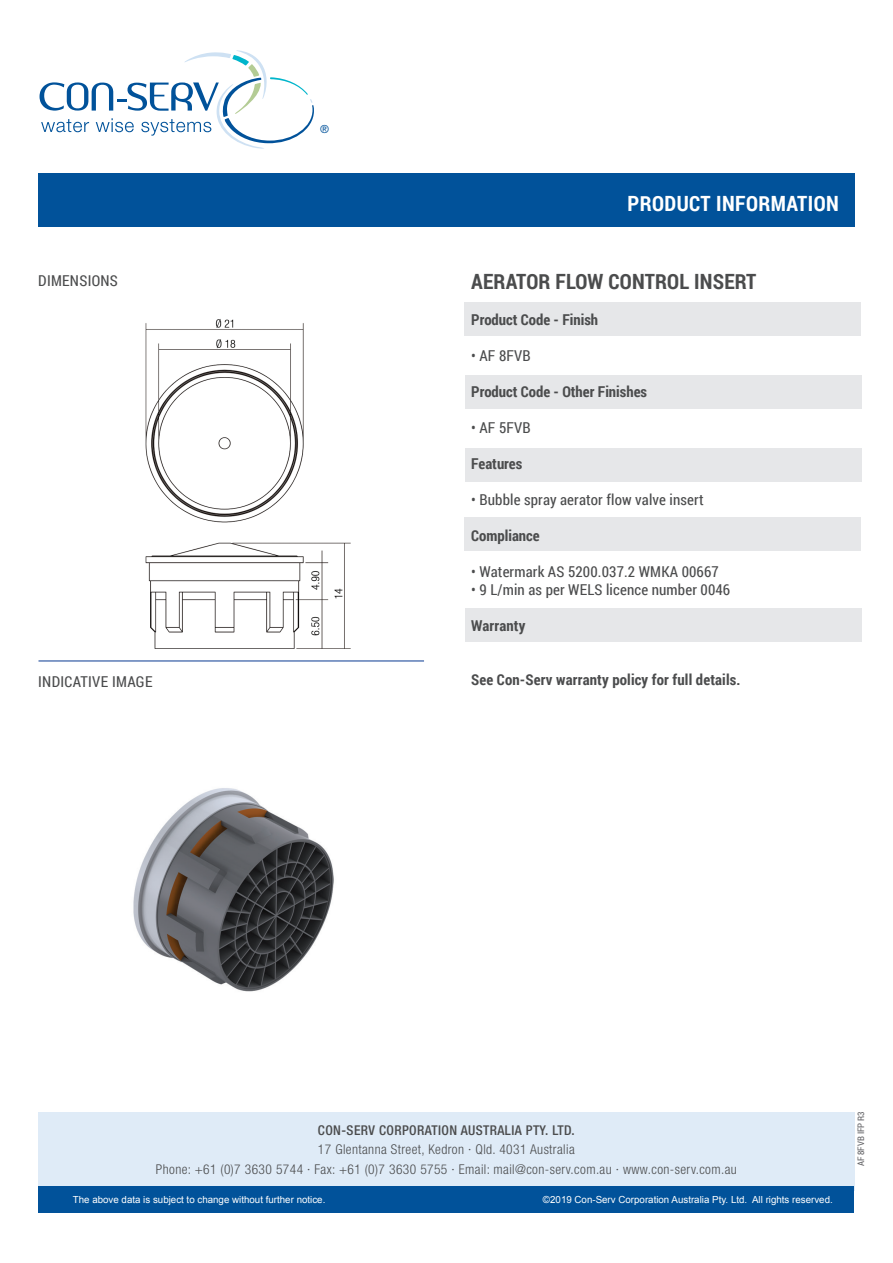
<style>
.page{position:relative;width:893px;height:1263px;background:#fff}
.page>*{position:absolute;margin:0;border:0;box-sizing:border-box;transform-origin:0 0}
.t1{font:700 21px "Roboto Condensed";letter-spacing:.01em;color:#4b4c4d}
.t2{font:700 21px "Roboto Condensed";letter-spacing:.02em;color:#fff}
.t3{font:15px "Roboto Condensed";letter-spacing:.01em;color:#4b4c4d}
.t4{font:700 15px "Roboto Condensed";color:#4b4c4d}
.t5{font:300 condensed 13.5px/19.5px "Helvetica Neue";letter-spacing:.03em;color:#4b4c4d;text-align:center}
.t6{font:500 condensed 13.5px "Helvetica Neue";letter-spacing:.03em;color:#4b4c4d}
.t7{font:condensed 11.25px "Helvetica Neue";color:#01529a}
.t8{font:9.75px "Arial";color:#fff}
.t9{font:9px "Roboto Condensed";color:#636366}
</style>
<div class="page">
<svg style="left:40px;top:50px;width:274px;height:99px"></svg>
<div style="left:38px;top:1112px;width:817px;height:78px;background:#dfebf7"></div>
<div style="left:38px;top:1186px;width:816px;height:27px;background:#01529a"></div>
<div style="left:465px;top:448px;width:396px;height:33px;background:#e6e7e9"></div>
<div style="left:465px;top:375px;width:396px;height:34px;background:#e6e7e9"></div>
<div style="left:465px;top:302px;width:396px;height:34px;background:#e6e7e9"></div>
<div style="left:465px;top:518px;width:396px;height:33px;background:#e6e7e9"></div>
<div style="left:465px;top:608px;width:397px;height:34px;background:#e6e7e9"></div>
<div style="left:39px;top:173px;width:816px;height:53px;background:#01529a"></div>
<hr style="left:39px;top:660px;width:385px;height:2px;background:#5a7bb6">
<img style="left:145px;top:319px;width:206px;height:330px">
<img style="left:133px;top:788px;width:201px;height:204px">
<p class="t3" style="left:38px;top:270px;width:81px">DIMENSIONS</p>
<p class="t3" style="left:38px;top:672px;width:116px">INDICATIVE IMAGE</p>
<p class="t7" style="left:320px;top:123px;width:10px">®</p>
<h1 class="t2" style="left:628px;top:189px;width:213px">PRODUCT INFORMATION</h1>
<h1 class="t1" style="left:471px;top:266px;width:287px">AERATOR FLOW CONTROL INSERT</h1>
<p class="t4" style="left:471px;top:309px;width:128px">Product Code - Finish</p>
<p class="t3" style="left:471px;top:345px;width:61px">• AF 8FVB</p>
<p class="t4" style="left:471px;top:381px;width:177px">Product Code - Other Finishes</p>
<p class="t3" style="left:471px;top:417px;width:61px">• AF 5FVB</p>
<p class="t4" style="left:471px;top:453px;width:53px">Features</p>
<p class="t3" style="left:471px;top:489px;width:234px">• Bubble spray aerator flow valve insert</p>
<p class="t4" style="left:471px;top:525px;width:70px">Compliance</p>
<p class="t3" style="left:471px;top:561px;width:249px">• Watermark AS 5200.037.2 WMKA 00667</p>
<p class="t3" style="left:471px;top:579px;width:261px">• 9 L/min as per WELS licence number 0046</p>
<p class="t4" style="left:471px;top:615px;width:56px">Warranty</p>
<p class="t4" style="left:471px;top:669px;width:271px">See Con-Serv warranty policy for full details.</p>
<p class="t6" style="left:318px;top:1122px;width:258px">CON-SERV CORPORATION AUSTRALIA PTY. LTD.</p>
<p class="t5" style="left:156px;top:1139px;width:582px">17 Glentanna Street, Kedron · Qld. 4031 Australia<br>Phone: +61 (0)7 3630 5744 · Fax: +61 (0)7 3630 5755 · Email: mail@con-serv.com.au · www.con-serv.com.au</p>
<p class="t8" style="left:73px;top:1193px;width:254px">The above data is subject to change without further notice.</p>
<p class="t8" style="left:543px;top:1193px;width:291px">©2019 Con-Serv Corporation Australia Pty. Ltd. All rights reserved.</p>
<p class="t9" style="left:855px;top:1166px;width:57px;rotate:-90deg">AF 8FVB IFP R3</p>
</div>
